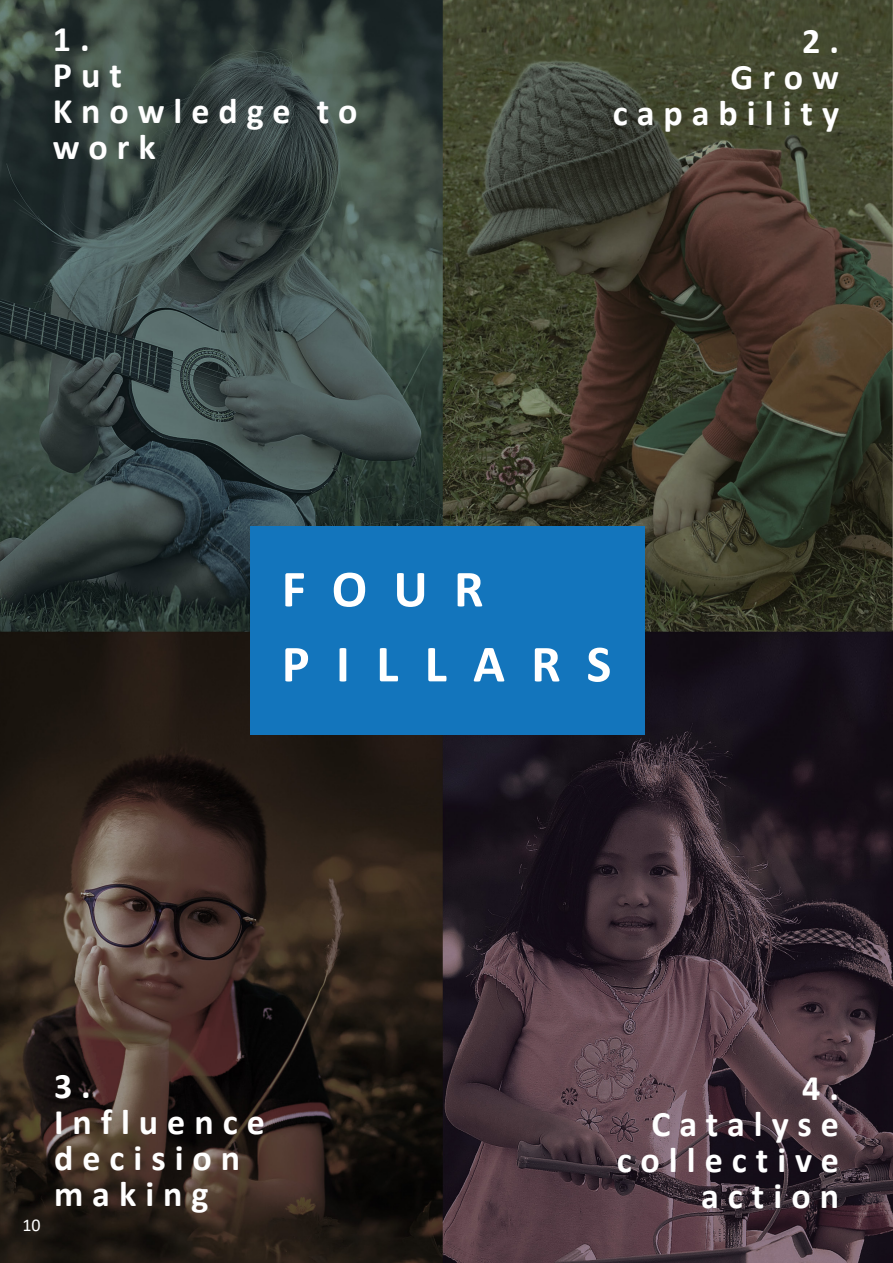
<style>
.page{position:relative;width:893px;height:1263px;background:#fff}
.page>*{position:absolute;margin:0;border:0;box-sizing:border-box;transform-origin:0 0}
.BigWhitePath{font:700 52.5px "Calibri";letter-spacing:.5em;color:#fff}
.BigWhitePath-2{font:700 36px/36px "Calibri";letter-spacing:.25em;color:#fff}
.t1{font:18px "Calibri";color:#fff}
</style>
<div class="page">
<img style="left:0;top:0;width:893px;height:1263px">
<div style="left:250px;top:526px;width:394px;height:209px;background:#1375bc"></div>
<p class="BigWhitePath-2" style="left:53px;top:21px;width:38px">1.</p>
<p class="BigWhitePath-2" style="left:53px;top:57px;width:306px">Put<br>Knowledge to work</p>
<p class="BigWhitePath-2" style="left:802px;top:22px;width:38px">2.</p>
<p class="BigWhitePath-2" style="left:731px;top:58px;width:110px">Grow</p>
<p class="BigWhitePath-2" style="left:613px;top:94px;width:228px">capability</p>
<p class="BigWhitePath" style="left:282px;top:552px;width:203px">FOUR</p>
<p class="BigWhitePath" style="left:282px;top:627px;width:331px">PILLARS</p>
<p class="t1" style="left:22px;top:1213px;width:20px">10</p>
<p class="BigWhitePath-2" style="left:54px;top:1067px;width:38px">3.</p>
<p class="BigWhitePath-2" style="left:54px;top:1103px;width:212px">Influence decision making</p>
<p class="BigWhitePath-2" style="left:802px;top:1069px;width:38px">4.</p>
<p class="BigWhitePath-2" style="left:651px;top:1105px;width:189px">Catalyse</p>
<p class="BigWhitePath-2" style="left:617px;top:1141px;width:224px">collective</p>
<p class="BigWhitePath-2" style="left:701px;top:1177px;width:139px">action</p>
</div>
